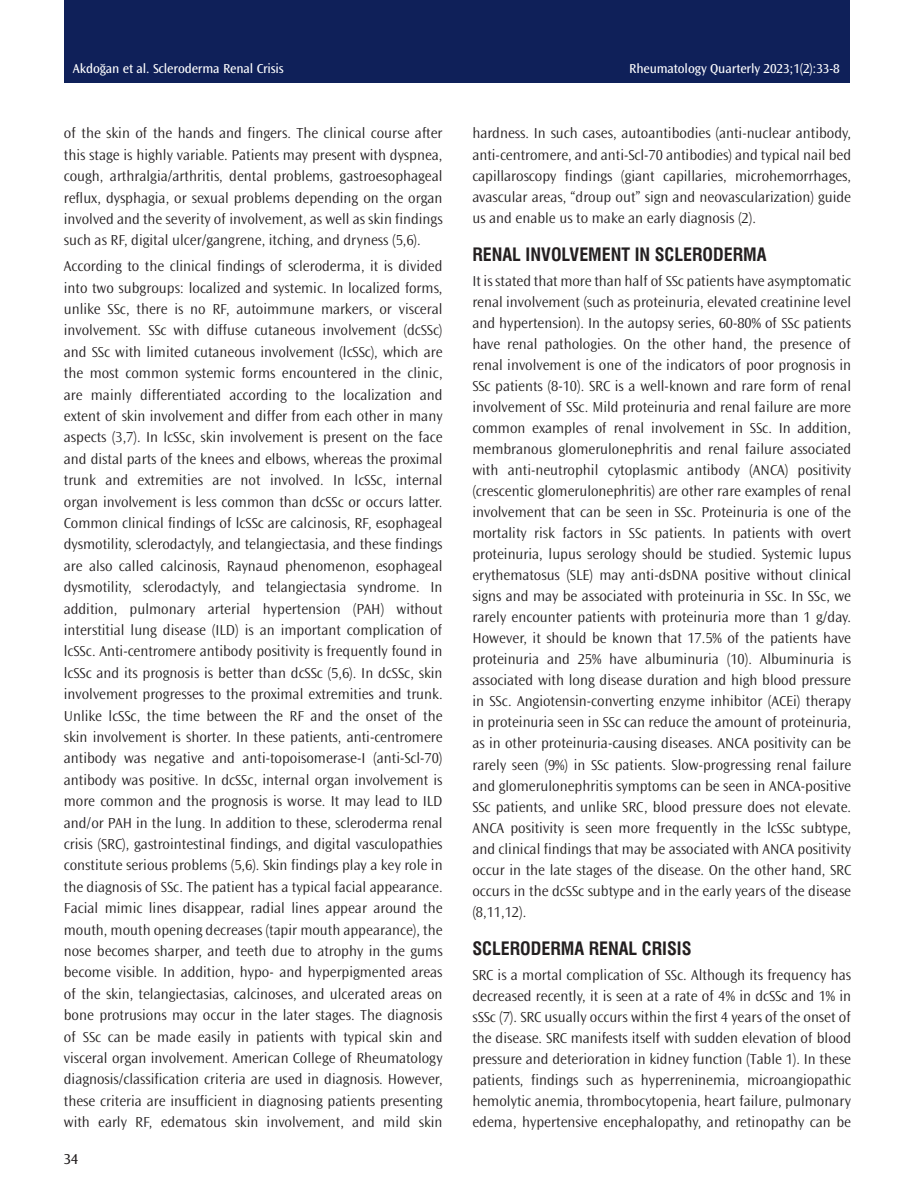
<style>
.page{position:relative;width:915px;height:1191px;background:#fff}
.page>*{position:absolute;margin:0;border:0;box-sizing:border-box;transform-origin:0 0}
.ANA_BASLIKLAR{font:18px "Swiss Condensed Bold Tr";color:#231f20}
.YAZI{font:300 15px/21.5px "Ocean Sans Std";color:#231f20;text-align:justify}
.t1{font:15px "Ocean Sans Std";color:#231f20}
.t2{font:13.5px "Ocean Sans Std";letter-spacing:-.01em;color:#fff}
</style>
<div class="page">
<div style="left:64px;top:0;width:785px;height:83px;background:#0f2059"></div>
<p class="t2" style="left:73px;top:61px;width:212px">Akdoğan et al. Scleroderma Renal Crisis</p>
<p class="t2" style="left:629px;top:61px;width:212px">Rheumatology Quarterly 2023;1(2):33-8</p>
<p class="YAZI" style="left:64px;top:123px;width:380px">of the skin of the hands and fingers. The clinical course after this stage is highly variable. Patients may present with dyspnea, cough, arthralgia/arthritis, dental problems, gastroesophageal reflux, dysphagia, or sexual problems depending on the organ involved and the severity of involvement, as well as skin findings such as RF, digital ulcer/gangrene, itching, and dryness (5,6).</p>
<p class="YAZI" style="left:64px;top:256px;width:380px">According to the clinical findings of scleroderma, it is divided into two subgroups: localized and systemic. In localized forms, unlike SSc, there is no RF, autoimmune markers, or visceral involvement. SSc with diffuse cutaneous involvement (dcSSc) and SSc with limited cutaneous involvement (lcSSc), which are the most common systemic forms encountered in the clinic, are mainly differentiated according to the localization and extent of skin involvement and differ from each other in many aspects (3,7). In lcSSc, skin involvement is present on the face and distal parts of the knees and elbows, whereas the proximal trunk and extremities are not involved. In lcSSc, internal organ involvement is less common than dcSSc or occurs latter.<br>Common clinical findings of lcSSc are calcinosis, RF, esophageal dysmotility, sclerodactyly, and telangiectasia, and these findings are also called calcinosis, Raynaud phenomenon, esophageal dysmotility, sclerodactyly, and telangiectasia syndrome. In addition, pulmonary arterial hypertension (PAH) without interstitial lung disease (ILD) is an important complication of lcSSc. Anti-centromere antibody positivity is frequently found in lcSSc and its prognosis is better than dcSSc (5,6). In dcSSc, skin involvement progresses to the proximal extremities and trunk.<br>Unlike lcSSc, the time between the RF and the onset of the skin involvement is shorter. In these patients, anti-centromere antibody was negative and anti-topoisomerase-I (anti-Scl-70) antibody was positive. In dcSSc, internal organ involvement is more common and the prognosis is worse. It may lead to ILD and/or PAH in the lung. In addition to these, scleroderma renal crisis (SRC), gastrointestinal findings, and digital vasculopathies constitute serious problems (5,6). Skin findings play a key role in the diagnosis of SSc. The patient has a typical facial appearance.<br>Facial mimic lines disappear, radial lines appear around the mouth, mouth opening decreases (tapir mouth appearance), the nose becomes sharper, and teeth due to atrophy in the gums become visible. In addition, hypo- and hyperpigmented areas of the skin, telangiectasias, calcinoses, and ulcerated areas on bone protrusions may occur in the later stages. The diagnosis of SSc can be made easily in patients with typical skin and visceral organ involvement. American College of Rheumatology diagnosis/classification criteria are used in diagnosis. However, these criteria are insufficient in diagnosing patients presenting with early RF, edematous skin involvement, and mild skin</p>
<p class="t1" style="left:64px;top:1150px;width:16px">34</p>
<p class="YAZI" style="left:472px;top:123px;width:380px;line-height:21px">hardness. In such cases, autoantibodies (anti-nuclear antibody, anti-centromere, and anti-Scl-70 antibodies) and typical nail bed capillaroscopy findings (giant capillaries, microhemorrhages, avascular areas, “droup out” sign and neovascularization) guide us and enable us to make an early diagnosis (2).</p>
<p class="ANA_BASLIKLAR" style="left:472px;top:243px;width:295px">RENAL INVOLVEMENT IN SCLERODERMA</p>
<p class="YAZI" style="left:472px;top:271px;width:380px;line-height:21px">It is stated that more than half of SSc patients have asymptomatic renal involvement (such as proteinuria, elevated creatinine level and hypertension). In the autopsy series, 60-80% of SSc patients have renal pathologies. On the other hand, the presence of renal involvement is one of the indicators of poor prognosis in SSc patients (8-10). SRC is a well-known and rare form of renal involvement of SSc. Mild proteinuria and renal failure are more common examples of renal involvement in SSc. In addition, membranous glomerulonephritis and renal failure associated with anti-neutrophil cytoplasmic antibody (ANCA) positivity (crescentic glomerulonephritis) are other rare examples of renal involvement that can be seen in SSc. Proteinuria is one of the mortality risk factors in SSc patients. In patients with overt proteinuria, lupus serology should be studied. Systemic lupus erythematosus (SLE) may anti-dsDNA positive without clinical signs and may be associated with proteinuria in SSc. In SSc, we rarely encounter patients with proteinuria more than 1 g/day.<br>However, it should be known that 17.5% of the patients have proteinuria and 25% have albuminuria (10). Albuminuria is associated with long disease duration and high blood pressure in SSc. Angiotensin-converting enzyme inhibitor (ACEi) therapy in proteinuria seen in SSc can reduce the amount of proteinuria, as in other proteinuria-causing diseases. ANCA positivity can be rarely seen (9%) in SSc patients. Slow-progressing renal failure and glomerulonephritis symptoms can be seen in ANCA-positive SSc patients, and unlike SRC, blood pressure does not elevate.<br>ANCA positivity is seen more frequently in the lcSSc subtype, and clinical findings that may be associated with ANCA positivity occur in the late stages of the disease. On the other hand, SRC occurs in the dcSSc subtype and in the early years of the disease (8,11,12).</p>
<p class="ANA_BASLIKLAR" style="left:472px;top:937px;width:220px">SCLERODERMA RENAL CRISIS</p>
<p class="YAZI" style="left:472px;top:964px;width:380px;line-height:21px">SRC is a mortal complication of SSc. Although its frequency has decreased recently, it is seen at a rate of 4% in dcSSc and 1% in sSSc (7). SRC usually occurs within the first 4 years of the onset of the disease. SRC manifests itself with sudden elevation of blood pressure and deterioration in kidney function (Table 1). In these patients, findings such as hyperreninemia, microangiopathic hemolytic anemia, thrombocytopenia, heart failure, pulmonary edema, hypertensive encephalopathy, and retinopathy can be</p>
</div>
